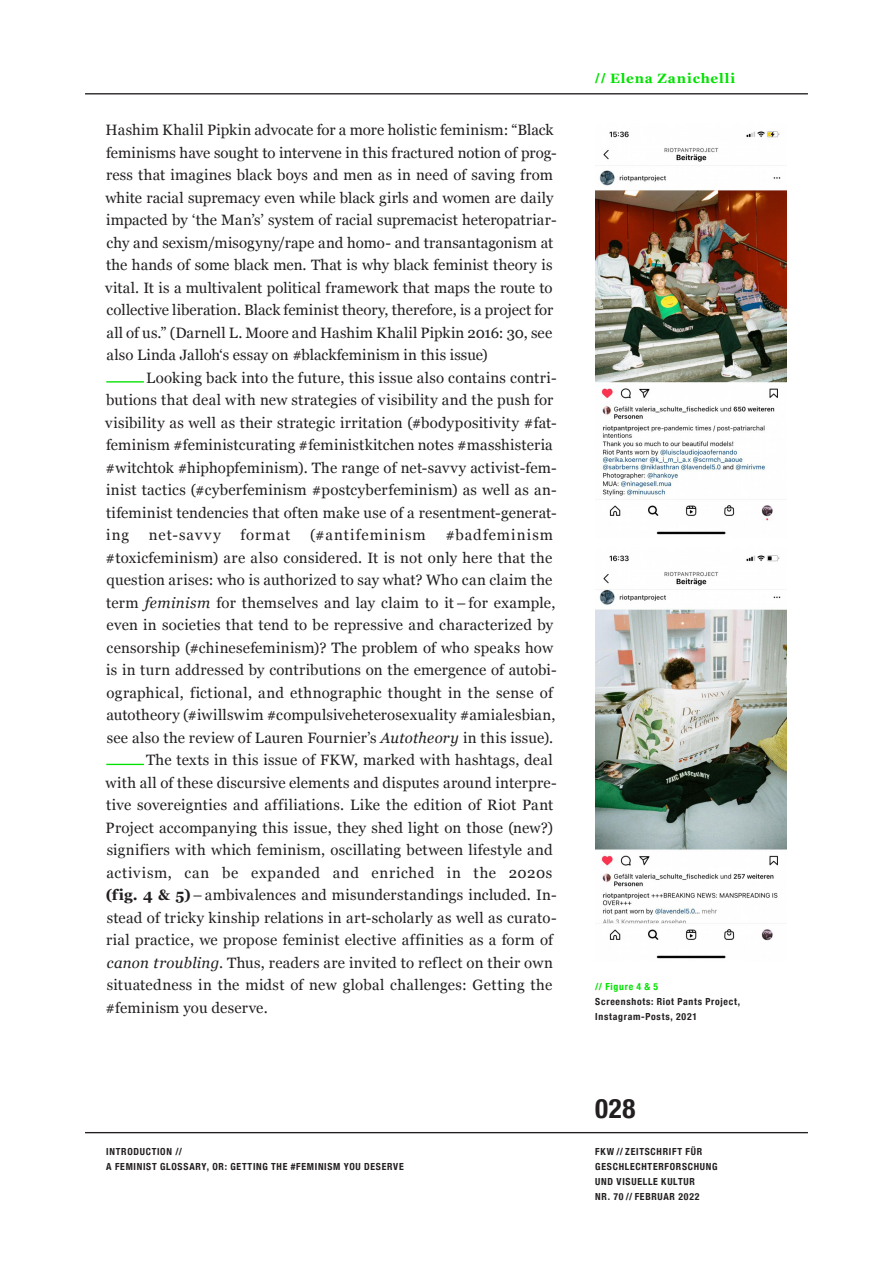
<style>
.page{position:relative;width:893px;height:1263px;background:#fff}
.page>*{position:absolute;margin:0;border:0;box-sizing:border-box;transform-origin:0 0}
.t1{font:700 condensed 27px "Helvetica Neue";color:#231f20}
.t2{font:15px/22.5px "Georgia";letter-spacing:.015em;color:#231f20}
.t3{font:15px "Georgia";letter-spacing:.05em;color:#231f20}
.t4{font:15px "Georgia";letter-spacing:.07em;color:#231f20}
.t5{font:15px "Georgia";letter-spacing:.075em;color:#231f20}
.t6{font:700 13.5px "Georgia";letter-spacing:.065em;color:#00e100}
.t7{font:700 condensed 9.75px/15px "Helvetica Neue";letter-spacing:.075em;color:#231f20}
.t8{font:700 condensed 9.75px "Helvetica Neue";letter-spacing:.07em;color:#00e100}
.s1{font-style:italic}
.s2{font-weight:700}
.s3{font-family:"Helvetica Neue";font-stretch:condensed}
</style>
<div class="page">
<hr style="left:85px;top:93px;width:723px;height:1px;background:#231f20">
<hr style="left:85px;top:1132px;width:723px;height:1px;background:#231f20">
<img style="left:595px;top:555px;width:192px;height:404px">
<img style="left:595px;top:130px;width:192px;height:405px">
<hr style="left:106px;top:381px;width:38px;height:2px;background:#00e100">
<hr style="left:106px;top:764px;width:38px;height:1px;background:#00e100">
<p class="t2" style="left:105px;top:118px;width:453px">Hashim Khalil Pipkin advocate for a more holistic feminism: “Black feminisms have sought to intervene in this fractured notion of prog&shy;ress that imagines black boys and men as in need of saving from white racial supremacy even while black girls and women are daily impacted by ‘the Man’s’ system of racial supremacist heteropatriar&shy;chy and sexism/misogyny/rape and homo- and transantagonism at the hands of some black men. That is why black feminist theory is vital. It is a multivalent political framework that maps the route to collective liberation. Black feminist theory, therefore, is a project for all of us.” (Darnell L. Moore and Hashim Khalil Pipkin 2016: 30, see also Linda Jalloh‘s essay on #blackfeminism in this issue)</p>
<p class="t2" style="left:105px;top:365px;width:453px;text-indent:41px">Looking back into the future, this issue also contains contri&shy;butions that deal with new strategies of visibility and the push for visibility as well as their strategic irritation (#bodypositivity #fat&shy;feminism #feministcurating #feministkitchen notes #masshisteria #witchtok #hiphopfeminism). The range of net-savvy activist-fem&shy;inist tactics (#cyberfeminism #postcyberfeminism) as well as an&shy;tifeminist tendencies that often make use of a resentment-generat&shy;ing</p>
<p class="t4" style="left:149px;top:524px;width:74px">net-savvy</p>
<p class="t2" style="left:240px;top:523px;width:51px">format</p>
<p class="t5" style="left:310px;top:524px;width:117px">(#antifeminism</p>
<p class="t4" style="left:445px;top:524px;width:109px">#badfeminism</p>
<p class="t2" style="left:105px;top:545px;width:448px">#toxicfeminism) are also considered. It is not only here that the</p>
<p class="t2" style="left:107px;top:568px;width:447px">question arises: who is authorized to say what? Who can claim the</p>
<p class="t2" style="left:106px;top:590px;width:451px">term <span class="s1">feminism</span> for themselves and lay claim to it–for example,</p>
<p class="t2" style="left:107px;top:613px;width:448px">even in societies that tend to be repressive and characterized by</p>
<p class="t2" style="left:107px;top:635px;width:448px">censorship (#chinesefeminism)? The problem of who speaks how</p>
<p class="t2" style="left:106px;top:658px;width:452px">is in turn addressed by contributions on the emergence of autobi-</p>
<p class="t2" style="left:107px;top:680px;width:448px">ographical, fictional, and ethnographic thought in the sense of</p>
<p class="t2" style="left:106px;top:703px;width:451px">autotheory (#iwillswim #compulsiveheterosexuality #amialesbian,</p>
<p class="t2" style="left:107px;top:725px;width:448px">see also the review of Lauren Fournier’s <span class="s1">Autotheory</span> in this issue).</p>
<p class="t2" style="left:146px;top:748px;width:408px">The texts in this issue of FKW, marked with hashtags, deal</p>
<p class="t2" style="left:105px;top:770px;width:453px">with all of these discursive elements and disputes around interpre-</p>
<p class="t2" style="left:106px;top:793px;width:449px">tive sovereignties and affiliations. Like the edition of Riot Pant</p>
<p class="t2" style="left:106px;top:815px;width:449px">Project accompanying this issue, they shed light on those (new?)</p>
<p class="t2" style="left:107px;top:838px;width:448px">signifiers with which feminism, oscillating between lifestyle and</p>
<p class="t3" style="left:106px;top:861px;width:447px">activism, can be expanded and enriched in the 2020s</p>
<p class="t2" style="left:106px;top:883px;width:452px"><span class="s2">(fig. 4 &amp; 5)</span>–ambivalences and misunderstandings included. In-</p>
<p class="t2" style="left:107px;top:905px;width:451px">stead of tricky kinship relations in art-scholarly as well as curato-</p>
<p class="t2" style="left:106px;top:928px;width:448px">rial practice, we propose feminist elective affinities as a form of</p>
<p class="t2" style="left:107px;top:950px;width:448px"><span class="s1">canon troubling</span>. Thus, readers are invited to reflect on their own</p>
<p class="t2" style="left:107px;top:973px;width:447px">situatedness in the midst of new global challenges: Getting the</p>
<p class="t2" style="left:105px;top:995px;width:164px">#feminism you deserve.</p>
<p class="t7" style="left:106px;top:1143px;width:299px">INTRODUCTION //<br>A FEMINIST GLOSSARY, OR: GETTING THE #FEMINISM YOU DESERVE</p>
<p class="t6" style="left:595px;top:68px;width:141px"><span class="s3">//</span> Elena Zanichelli</p>
<p class="t8" style="left:595px;top:978px;width:64px">// Figure 4 &amp; 5</p>
<p class="t7" style="left:595px;top:993px;width:146px">Screenshots: Riot Pants Project,<br>Instagram-Posts, 2021</p>
<h1 class="t1" style="left:595px;top:1085px;width:42px">028</h1>
<p class="t7" style="left:595px;top:1143px;width:124px">FKW // ZEITSCHRIFT FÜR<br>GESCHLECHTERFORSCHUNG<br>UND VISUELLE KULTUR<br>NR. 70 // FEBRUAR 2022</p>
</div>
